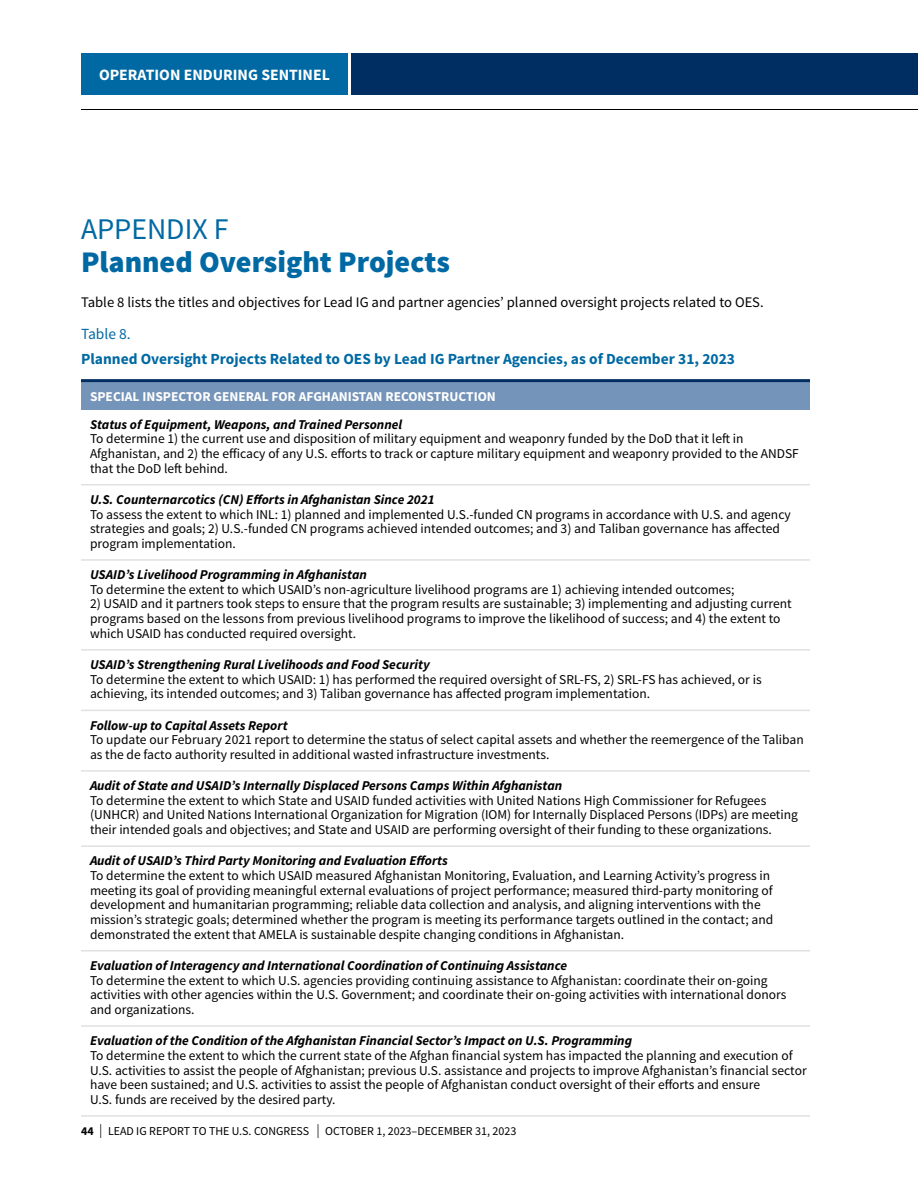
<style>
.page{position:relative;width:918px;height:1188px;background:#fff}
.page>*{position:absolute;margin:0;border:0;box-sizing:border-box;transform-origin:0 0}
.Appendix_FOB_Head{font:900 30px/33px "Source Sans Pro";color:#0069a3}
.t1{font:700 15.75px "Source Sans Pro";color:#fff}
.Figure_Table_Head{font:700 15.45px "Source Sans Pro";color:#0069a3}
.Figure_Table_Head-2{font:15.45px "Source Sans Pro";color:#0069a3}
.Sidebar_Body_Text{font:14.7px "Source Sans Pro";color:#000}
.Table_Text_Left{font:13.5px/14.7px "Source Sans Pro";color:#000}
.Table_Text_Left-2{font:italic 700 13.5px "Source Sans Pro";color:#000}
.Table_Column_Heading_Left{font:700 13.5px "Source Sans Pro";color:#fff}
.t2{font:12px "Source Sans Pro";color:#000}
.s1{font-weight:400}
.s2{font-weight:700}
.s3{font-weight:200;font-size:21px}
</style>
<div class="page">
<div style="left:81px;top:53px;width:267px;height:42px;background:#0069a3"></div>
<div style="left:351px;top:53px;width:567px;height:42px;background:#002d62"></div>
<hr style="left:81px;top:109px;width:837px;height:1px;background:#000">
<div style="left:81px;top:381px;width:729px;height:29px;background:#7594b9"></div>
<hr style="left:81px;top:379px;width:729px;height:3px;background:#002d62">
<hr style="left:81px;top:484px;width:729px;height:1px;background:#e2e1e1">
<hr style="left:81px;top:559px;width:729px;height:2px;background:#e2e1e1">
<hr style="left:81px;top:649px;width:729px;height:2px;background:#e2e1e1">
<hr style="left:81px;top:710px;width:729px;height:1px;background:#e2e1e1">
<hr style="left:81px;top:770px;width:729px;height:2px;background:#e2e1e1">
<hr style="left:81px;top:845px;width:729px;height:2px;background:#e2e1e1">
<hr style="left:81px;top:950px;width:729px;height:2px;background:#e2e1e1">
<hr style="left:81px;top:1025px;width:729px;height:2px;background:#e2e1e1">
<hr style="left:81px;top:1115px;width:729px;height:2px;background:#e2e1e1">
<p class="t1" style="left:99px;top:64px;width:232px">OPERATION ENDURING SENTINEL</p>
<p class="Appendix_FOB_Head" style="left:81px;top:213px;width:371px"><span class="s1">APPENDIX F<br></span>Planned Oversight Projects</p>
<p class="Sidebar_Body_Text" style="left:81px;top:293px;width:684px">Table 8 lists the titles and objectives for Lead IG and partner agencies’ planned oversight projects related to OES.</p>
<p class="Figure_Table_Head-2" style="left:81px;top:324px;width:51px">Table 8.</p>
<p class="Figure_Table_Head" style="left:81px;top:349px;width:655px">Planned Oversight Projects Related to OES by Lead IG Partner Agencies, as of December 31, 2023</p>
<p class="Table_Column_Heading_Left" style="left:90px;top:387px;width:407px">SPECIAL INSPECTOR GENERAL FOR AFGHANISTAN RECONSTRUCTION</p>
<p class="Table_Text_Left-2" style="left:90px;top:416px;width:314px">Status of Equipment, Weapons, and Trained Personnel</p>
<p class="Table_Text_Left" style="left:90px;top:432px;width:710px">To determine 1) the current use and disposition of military equipment and weaponry funded by the DoD that it left in<br>Afghanistan, and 2) the efficacy of any U.S. efforts to track or capture military equipment and weaponry provided to the ANDSF that the DoD left behind.</p>
<p class="Table_Text_Left-2" style="left:90px;top:491px;width:346px">U.S. Counternarcotics (CN) Efforts in Afghanistan Since 2021</p>
<p class="Table_Text_Left" style="left:90px;top:507px;width:702px">To assess the extent to which INL: 1) planned and implemented U.S.-funded CN programs in accordance with U.S. and agency strategies and goals; 2) U.S.-funded CN programs achieved intended outcomes; and 3) and Taliban governance has affected program implementation.</p>
<p class="Table_Text_Left-2" style="left:90px;top:566px;width:278px">USAID’s Livelihood Programming in Afghanistan</p>
<p class="Table_Text_Left" style="left:90px;top:582px;width:646px">To determine the extent to which USAID’s non-agriculture livelihood programs are 1) achieving intended outcomes;</p>
<p class="Table_Text_Left" style="left:90px;top:597px;width:703px">2) USAID and it partners took steps to ensure that the program results are sustainable; 3) implementing and adjusting current programs based on the lessons from previous livelihood programs to improve the likelihood of success; and 4) the extent to which USAID has conducted required oversight.</p>
<p class="Table_Text_Left-2" style="left:90px;top:656px;width:341px">USAID’s Strengthening Rural Livelihoods and Food Security</p>
<p class="Table_Text_Left" style="left:90px;top:672px;width:673px">To determine the extent to which USAID: 1) has performed the required oversight of SRL-FS, 2) SRL-FS has achieved, or is achieving, its intended outcomes; and 3) Taliban governance has affected program implementation.</p>
<p class="Table_Text_Left-2" style="left:90px;top:716px;width:199px">Follow-up to Capital Assets Report</p>
<p class="Table_Text_Left" style="left:90px;top:733px;width:715px">To update our February 2021 report to determine the status of select capital assets and whether the reemergence of the Taliban as the de facto authority resulted in additional wasted infrastructure investments.</p>
<p class="Table_Text_Left-2" style="left:90px;top:777px;width:474px">Audit of State and USAID’s Internally Displaced Persons Camps Within Afghanistan</p>
<p class="Table_Text_Left" style="left:90px;top:793px;width:709px">To determine the extent to which State and USAID funded activities with United Nations High Commissioner for Refugees (UNHCR) and United Nations International Organization for Migration (IOM) for Internally Displaced Persons (IDPs) are meeting their intended goals and objectives; and State and USAID are performing oversight of their funding to these organizations.</p>
<p class="Table_Text_Left-2" style="left:90px;top:852px;width:359px">Audit of USAID’s Third Party Monitoring and Evaluation Efforts</p>
<p class="Table_Text_Left" style="left:90px;top:868px;width:685px">To determine the extent to which USAID measured Afghanistan Monitoring, Evaluation, and Learning Activity’s progress in meeting its goal of providing meaningful external evaluations of project performance; measured third-party monitoring of development and humanitarian programming; reliable data collection and analysis, and aligning interventions with the mission’s strategic goals; determined whether the program is meeting its performance targets outlined in the contact; and demonstrated the extent that AMELA is sustainable despite changing conditions in Afghanistan.</p>
<p class="Table_Text_Left-2" style="left:90px;top:957px;width:479px">Evaluation of Interagency and International Coordination of Continuing Assistance</p>
<p class="Table_Text_Left" style="left:90px;top:973px;width:698px">To determine the extent to which U.S. agencies providing continuing assistance to Afghanistan: coordinate their on-going activities with other agencies within the U.S. Government; and coordinate their on-going activities with international donors and organizations.</p>
<p class="Table_Text_Left-2" style="left:90px;top:1032px;width:544px">Evaluation of the Condition of the Afghanistan Financial Sector’s Impact on U.S. Programming</p>
<p class="Table_Text_Left" style="left:90px;top:1048px;width:718px">To determine the extent to which the current state of the Afghan financial system has impacted the planning and execution of U.S. activities to assist the people of Afghanistan; previous U.S. assistance and projects to improve Afghanistan’s financial sector have been sustained; and U.S. activities to assist the people of Afghanistan conduct oversight of their efforts and ensure<br>U.S. funds are received by the desired party.</p>
<p class="t2" style="left:81px;top:1123px;width:437px"><span class="s2">44</span> <span class="s3">I</span> LEAD IG REPORT TO THE U.S. CONGRESS <span class="s3">I</span> OCTOBER 1, 2023–DECEMBER 31, 2023</p>
</div>
